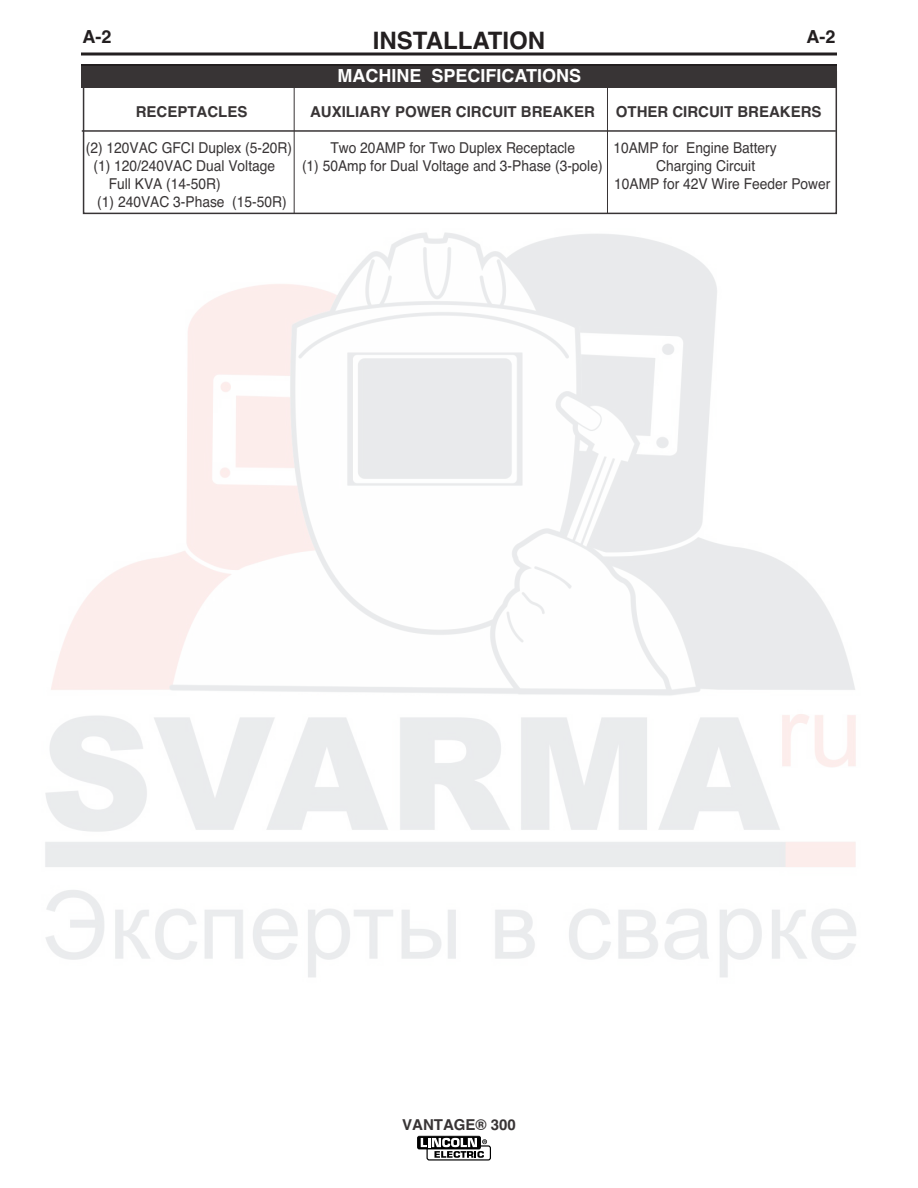
<style>
.page{position:relative;width:918px;height:1188px;background:#fff}
.page>*{position:absolute;margin:0;border:0;box-sizing:border-box;transform-origin:0 0}
.t1{font:700 24px "Helvetica";color:#231f20}
.t2{font:700 18px "Helvetica";color:#fff}
.t3{font:700 18px "Helvetica";color:#231f20}
.t4{font:15px "Helvetica";color:#231f20;scale:.92 1}
.t5{font:700 15px "Helvetica";color:#231f20}
</style>
<div class="page">
<svg style="left:81px;top:52px;width:756px;height:4px;background:#595657"></svg>
<svg style="left:417px;top:1136px;width:64px;height:13px"></svg>
<svg style="left:421px;top:1138px;width:70px;height:23px"></svg>
<div style="left:82px;top:64px;width:755px;height:24px;background:#231f20"></div>
<img style="left:45px;top:66px;width:811px;height:1070px">
<p class="t3" style="left:83px;top:30px;width:30px">A-2</p>
<h1 class="t1" style="left:373px;top:31px;width:174px">INSTALLATION</h1>
<p class="t2" style="left:338px;top:69px;width:245px">MACHINE SPECIFICATIONS</p>
<p class="t3" style="left:807px;top:30px;width:30px">A-2</p>
<p class="t5" style="left:136px;top:106px;width:113px">RECEPTACLES</p>
<p class="t5" style="left:310px;top:106px;width:286px">AUXILIARY POWER CIRCUIT BREAKER</p>
<p class="t5" style="left:616px;top:106px;width:207px">OTHER CIRCUIT BREAKERS</p>
<p class="t4" style="left:86px;top:142px;width:226px">(2) 120VAC GFCI Duplex (5-20R)</p>
<p class="t4" style="left:330px;top:142px;width:267px">Two 20AMP for Two Duplex Receptacle</p>
<p class="t4" style="left:613px;top:142px;width:179px">10AMP for Engine Battery</p>
<p class="t4" style="left:93px;top:160px;width:199px">(1) 120/240VAC Dual Voltage</p>
<p class="t4" style="left:302px;top:160px;width:328px">(1) 50Amp for Dual Voltage and 3-Phase (3-pole)</p>
<p class="t4" style="left:656px;top:160px;width:109px">Charging Circuit</p>
<p class="t4" style="left:109px;top:178px;width:123px">Full KVA (14-50R)</p>
<p class="t4" style="left:614px;top:178px;width:237px">10AMP for 42V Wire Feeder Power</p>
<p class="t4" style="left:97px;top:196px;width:207px">(1) 240VAC 3-Phase (15-50R)</p>
<p class="t5" style="left:402px;top:1120px;width:115px">VANTAGE® 300</p>
</div>
